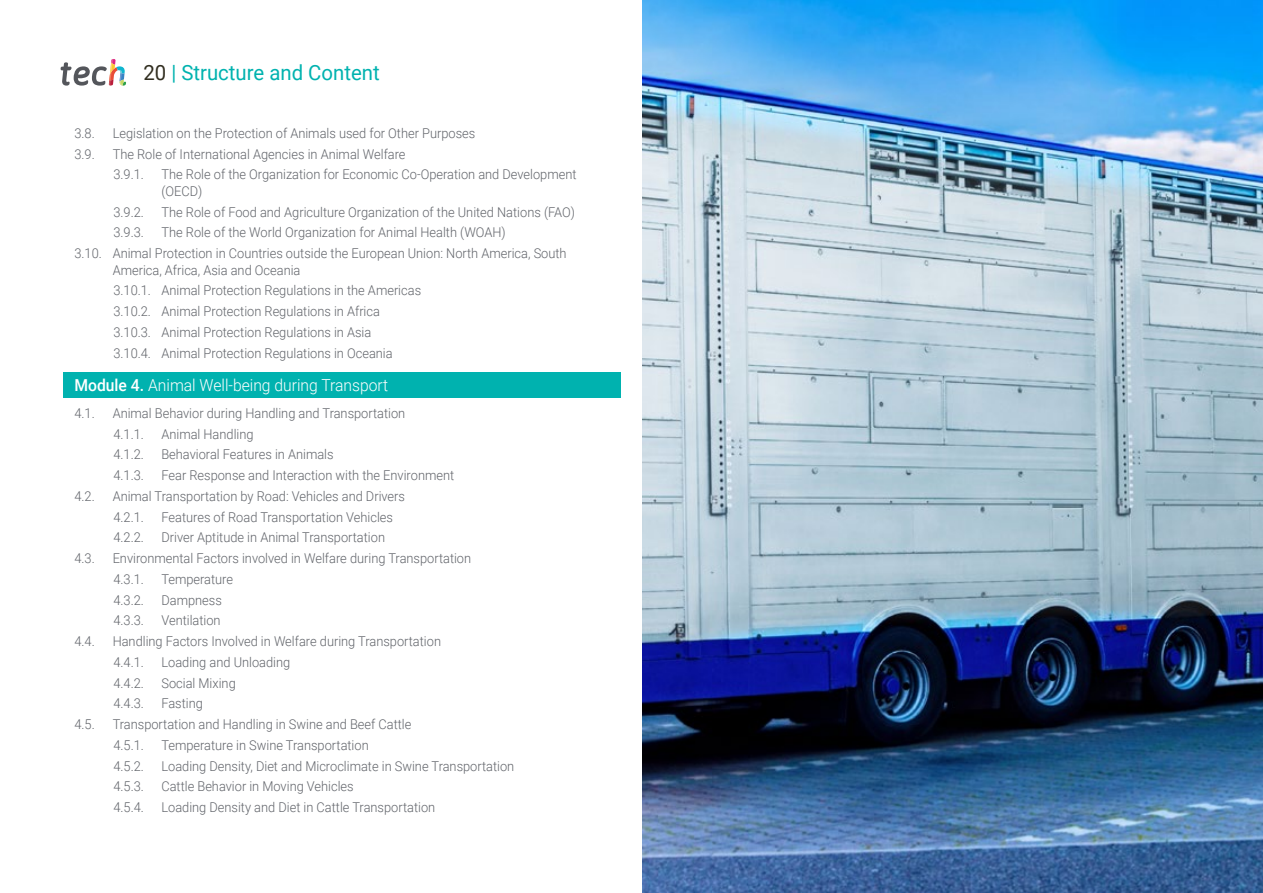
<style>
.page{position:relative;width:1263px;height:893px;background:#fff}
.page>*{position:absolute;margin:0;border:0;box-sizing:border-box;transform-origin:0 0}
.t1{font:21px "Roboto";color:#00b2af}
.t2{font:300 16.5px "Roboto";color:#fff;scale:.95 1}
.t3{font:300 13.5px/20.7px "Roboto";color:#61646a;scale:.95 1}
.s1{color:#312e20}
.s2{font-weight:500}
</style>
<div class="page">
<div style="left:63px;top:372px;width:558px;height:25px;background:#00b2af"></div>
<svg style="left:61px;top:59px;width:65px;height:27px"></svg>
<img style="left:642px;top:0;width:621px;height:893px">
<h1 class="t1" style="left:144px;top:57px;width:238px"><span class="s1">20</span> | Structure and Content</h1>
<p class="t3" style="left:74px;top:122px;width:23px">3.8.</p>
<p class="t3" style="left:113px;top:122px;width:383px">Legislation on the Protection of Animals used for Other Purposes</p>
<p class="t3" style="left:74px;top:143px;width:23px">3.9.</p>
<p class="t3" style="left:113px;top:143px;width:310px">The Role of International Agencies in Animal Welfare<br>3.9.1.</p>
<p class="t3" style="left:161px;top:166px;width:438px;line-height:16.5px">The Role of the Organization for Economic Co-Operation and Development (OECD)</p>
<p class="t3" style="left:113px;top:201px;width:34px">3.9.2.</p>
<p class="t3" style="left:161px;top:201px;width:437px">The Role of Food and Agriculture Organization of the United Nations (FAO)</p>
<p class="t3" style="left:113px;top:222px;width:34px">3.9.3.</p>
<p class="t3" style="left:74px;top:222px;width:520px;text-indent:87px">The Role of the World Organization for Animal Health (WOAH)<br>3.10. Animal Protection in Countries outside the European Union: North America, South</p>
<p class="t3" style="left:113px;top:259px;width:326px">America, Africa, Asia and Oceania<br>3.10.1. Animal Protection Regulations in the Americas 3.10.2. Animal Protection Regulations in Africa<br>3.10.3. Animal Protection Regulations in Asia<br>3.10.4. Animal Protection Regulations in Oceania</p>
<p class="t2" style="left:74px;top:373px;width:332px"><span class="s2">Module 4.</span> Animal Well-being during Transport</p>
<p class="t3" style="left:74px;top:402px;width:23px">4.1.</p>
<p class="t3" style="left:113px;top:402px;width:309px">Animal Behavior during Handling and Transportation<br>4.1.1.</p>
<p class="t3" style="left:161px;top:423px;width:99px">Animal Handling</p>
<p class="t3" style="left:113px;top:444px;width:34px">4.1.2.</p>
<p class="t3" style="left:161px;top:444px;width:183px">Behavioral Features in Animals</p>
<p class="t3" style="left:113px;top:464px;width:34px">4.1.3.</p>
<p class="t3" style="left:161px;top:464px;width:310px">Fear Response and Interaction with the Environment</p>
<p class="t3" style="left:74px;top:485px;width:23px">4.2.</p>
<p class="t3" style="left:113px;top:485px;width:309px">Animal Transportation by Road: Vehicles and Drivers<br>4.2.1.</p>
<p class="t3" style="left:161px;top:506px;width:245px">Features of Road Transportation Vehicles</p>
<p class="t3" style="left:113px;top:527px;width:34px">4.2.2.</p>
<p class="t3" style="left:161px;top:527px;width:237px">Driver Aptitude in Animal Transportation</p>
<p class="t3" style="left:74px;top:547px;width:23px">4.3.</p>
<p class="t3" style="left:113px;top:547px;width:379px">Environmental Factors involved in Welfare during Transportation<br>4.3.1.</p>
<p class="t3" style="left:161px;top:568px;width:77px">Temperature</p>
<p class="t3" style="left:113px;top:589px;width:34px">4.3.2.</p>
<p class="t3" style="left:161px;top:589px;width:65px">Dampness</p>
<p class="t3" style="left:113px;top:610px;width:34px">4.3.3.</p>
<p class="t3" style="left:161px;top:610px;width:64px">Ventilation</p>
<p class="t3" style="left:74px;top:630px;width:23px">4.4.</p>
<p class="t3" style="left:113px;top:630px;width:347px">Handling Factors Involved in Welfare during Transportation<br>4.4.1.</p>
<p class="t3" style="left:161px;top:651px;width:137px">Loading and Unloading</p>
<p class="t3" style="left:113px;top:672px;width:34px">4.4.2.</p>
<p class="t3" style="left:161px;top:672px;width:80px">Social Mixing</p>
<p class="t3" style="left:113px;top:693px;width:34px">4.4.3.</p>
<p class="t3" style="left:161px;top:693px;width:45px">Fasting</p>
<p class="t3" style="left:74px;top:713px;width:23px">4.5.</p>
<p class="t3" style="left:113px;top:713px;width:316px">Transportation and Handling in Swine and Beef Cattle<br>4.5.1.</p>
<p class="t3" style="left:161px;top:734px;width:220px">Temperature in Swine Transportation</p>
<p class="t3" style="left:113px;top:755px;width:34px">4.5.2.</p>
<p class="t3" style="left:161px;top:755px;width:373px">Loading Density, Diet and Microclimate in Swine Transportation</p>
<p class="t3" style="left:113px;top:776px;width:34px">4.5.3.</p>
<p class="t3" style="left:161px;top:776px;width:204px">Cattle Behavior in Moving Vehicles</p>
<p class="t3" style="left:113px;top:796px;width:34px">4.5.4.</p>
<p class="t3" style="left:161px;top:796px;width:290px">Loading Density and Diet in Cattle Transportation</p>
</div>
